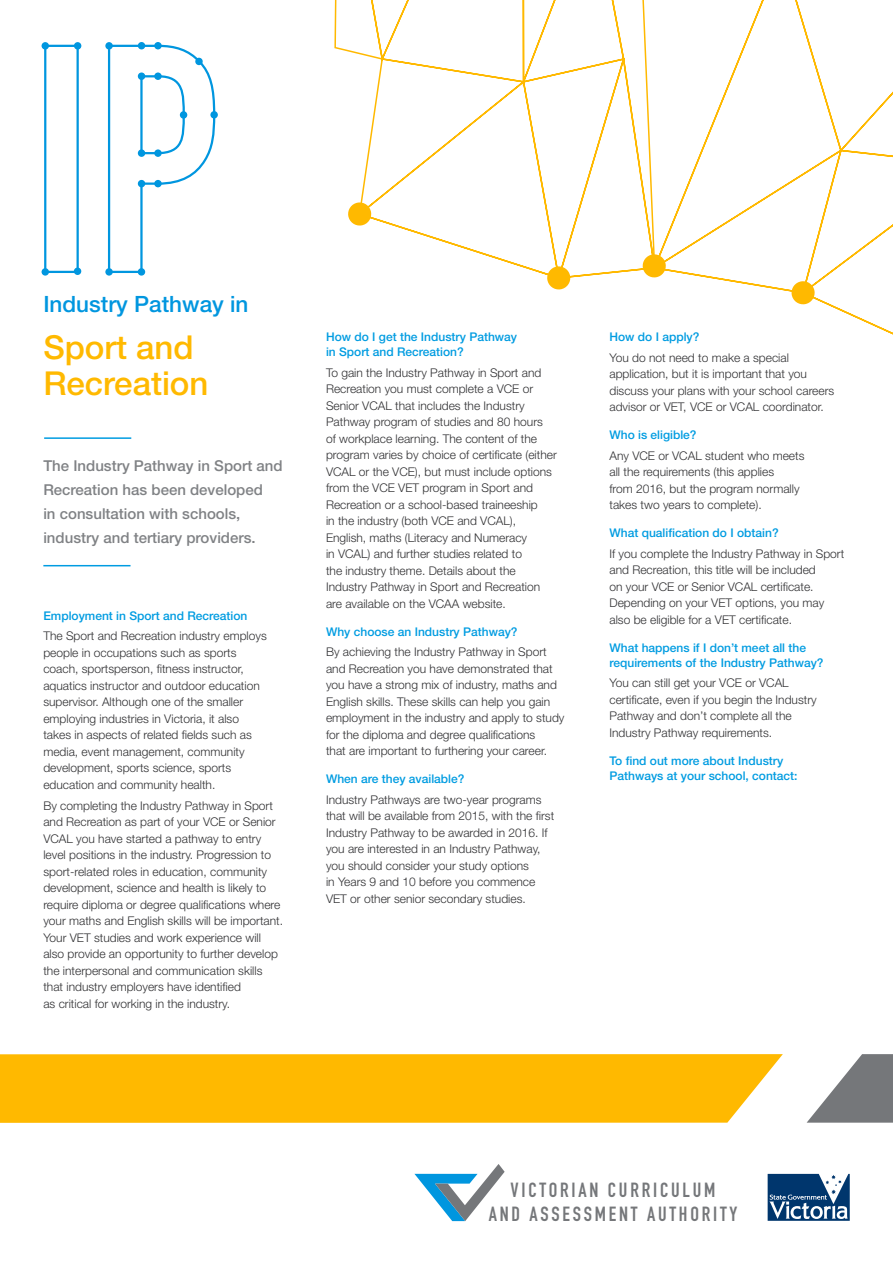
<style>
.page{position:relative;width:893px;height:1263px;background:#fff}
.page>*{position:absolute;margin:0;border:0;box-sizing:border-box;transform-origin:0 0}
.t1{font:500 33px/36px "Helvetica Neue LT";color:#ffb900}
.t2{font:500 22.5px "Helvetica Neue LT";color:#0096df}
.t3{font:20.25px/24px "DIN Engschrift Alternate";letter-spacing:.14em;color:#75777a;text-align:center}
.t4{font:500 15px/24px "Helvetica Neue LT";color:#808285}
.body_text_space_afte{font:300 12px/16.5px "Helvetica Neue LT";color:#313133}
.body_text_less_space{font:300 12px/16.5px "Helvetica Neue LT";color:#313133}
.copy{font:500 12px/15px "Helvetica Neue LT";color:#009ce1}
</style>
<div class="page">
<hr style="left:43px;top:565px;width:88px;height:1px;background:#009ce1">
<hr style="left:44px;top:437px;width:87px;height:2px;background:#009ce1">
<svg style="left:768px;top:1174px;width:82px;height:47px"></svg>
<svg style="left:414px;top:1164px;width:91px;height:57px"></svg>
<svg style="left:334px;top:0;width:559px;height:335px"></svg>
<svg style="left:791px;top:280px;width:24px;height:25px"></svg>
<svg style="left:642px;top:254px;width:25px;height:24px"></svg>
<svg style="left:546px;top:266px;width:25px;height:24px"></svg>
<svg style="left:347px;top:202px;width:25px;height:24px"></svg>
<div style="left:0;top:1054px;width:783px;height:69px;background:#ffb900"></div>
<svg style="left:807px;top:1054px;width:86px;height:69px"></svg>
<div style="left:44px;top:45px;width:35px;height:228px;border:2px solid #0096df"></div>
<div style="left:74px;top:42px;width:7px;height:8px;border:2px solid #0096df;border-radius:50%"></div>
<div style="left:42px;top:42px;width:7px;height:8px;border:2px solid #0096df;border-radius:50%"></div>
<div style="left:74px;top:268px;width:7px;height:7px;border:2px solid #0096df;border-radius:50%"></div>
<div style="left:42px;top:268px;width:7px;height:8px;border:2px solid #0096df;border-radius:50%"></div>
<div style="left:138px;top:268px;width:7px;height:8px;border:2px solid #0096df;border-radius:50%"></div>
<div style="left:105px;top:268px;width:8px;height:8px;border:2px solid #0096df;border-radius:50%"></div>
<div style="left:138px;top:42px;width:7px;height:7px;border:2px solid #0096df;border-radius:50%"></div>
<div style="left:154px;top:42px;width:8px;height:7px;border:2px solid #0096df;border-radius:50%"></div>
<div style="left:210px;top:111px;width:8px;height:8px;border:2px solid #0096df;border-radius:50%"></div>
<svg style="left:106px;top:43px;width:111px;height:232px"></svg>
<div style="left:105px;top:42px;width:8px;height:8px;border:2px solid #0096df;border-radius:50%"></div>
<p class="t2" style="left:43px;top:290px;width:207px">Industry Pathway in</p>
<p class="t1" style="left:43px;top:328px;width:167px">Sport and<br>Recreation</p>
<p class="t4" style="left:43px;top:453px;width:241px">The Industry Pathway in Sport and<br>Recreation has been developed<br>in consultation with schools, industry and tertiary providers.</p>
<p class="copy" style="left:43px;top:608px;width:206px">Employment in Sport and Recreation</p>
<p class="body_text_less_space" style="left:43px;top:627px;width:225px">The Sport and Recreation industry employs people in occupations such as sports coach, sportsperson, fitness instructor, aquatics instructor and outdoor education supervisor. Although one of the smaller employing industries in Victoria, it also takes in aspects of related fields such as media, event management, community development, sports science, sports education and community health.</p>
<p class="body_text_space_afte" style="left:43px;top:797px;width:241px">By completing the Industry Pathway in Sport and Recreation as part of your VCE or Senior VCAL you have started a pathway to entry level positions in the industry. Progression to sport-related roles in education, community development, science and health is likely to require diploma or degree qualifications where your maths and English skills will be important.<br>Your VET studies and work experience will also provide an opportunity to further develop the interpersonal and communication skills that industry employers have identified<br>as critical for working in the industry.</p>
<p class="copy" style="left:326px;top:329px;width:193px">How do I get the Industry Pathway in Sport and Recreation?</p>
<p class="body_text_space_afte" style="left:326px;top:364px;width:232px">To gain the Industry Pathway in Sport and Recreation you must complete a VCE or Senior VCAL that includes the Industry Pathway program of studies and 80 hours<br>of workplace learning. The content of the program varies by choice of certificate (either VCAL or the VCE), but must include options from the VCE VET program in Sport and Recreation or a school-based traineeship<br>in the industry (both VCE and VCAL), English, maths (Literacy and Numeracy<br>in VCAL) and further studies related to<br>the industry theme. Details about the Industry Pathway in Sport and Recreation are available on the VCAA website.</p>
<p class="copy" style="left:326px;top:624px;width:193px">Why choose an Industry Pathway?</p>
<p class="body_text_space_afte" style="left:326px;top:644px;width:240px">By achieving the Industry Pathway in Sport and Recreation you have demonstrated that you have a strong mix of industry, maths and English skills. These skills can help you gain employment in the industry and apply to study for the diploma and degree qualifications<br>that are important to furthering your career.</p>
<p class="copy" style="left:326px;top:771px;width:140px">When are they available?</p>
<p class="body_text_space_afte" style="left:326px;top:791px;width:230px">Industry Pathways are two-year programs that will be available from 2015, with the first Industry Pathway to be awarded in 2016. If you are interested in an Industry Pathway, you should consider your study options<br>in Years 9 and 10 before you commence VET or other senior secondary studies.</p>
<p class="copy" style="left:609px;top:329px;width:92px">How do I apply?</p>
<p class="body_text_space_afte" style="left:609px;top:349px;width:226px">You do not need to make a special application, but it is important that you discuss your plans with your school careers advisor or VET, VCE or VCAL coordinator.</p>
<p class="copy" style="left:609px;top:427px;width:89px">Who is eligible?</p>
<p class="body_text_space_afte" style="left:609px;top:447px;width:196px">Any VCE or VCAL student who meets all the requirements (this applies<br>from 2016, but the program normally takes two years to complete).</p>
<p class="copy" style="left:609px;top:525px;width:171px">What qualification do I obtain?</p>
<p class="body_text_space_afte" style="left:609px;top:545px;width:236px">If you complete the Industry Pathway in Sport and Recreation, this title will be included<br>on your VCE or Senior VCAL certificate.<br>Depending on your VET options, you may also be eligible for a VET certificate.</p>
<p class="copy" style="left:609px;top:640px;width:216px">What happens if I don’t meet all the requirements of the Industry Pathway?</p>
<p class="body_text_space_afte" style="left:609px;top:675px;width:209px">You can still get your VCE or VCAL certificate, even if you begin the Industry Pathway and don’t complete all the Industry Pathway requirements.</p>
<p class="copy" style="left:609px;top:753px;width:190px">To find out more about Industry<br>Pathways at your school, contact:</p>
<p class="t3" style="left:489px;top:1177px;width:250px">VICTORIAN CURRICULUM<br>AND ASSESSMENT AUTHORITY</p>
</div>
